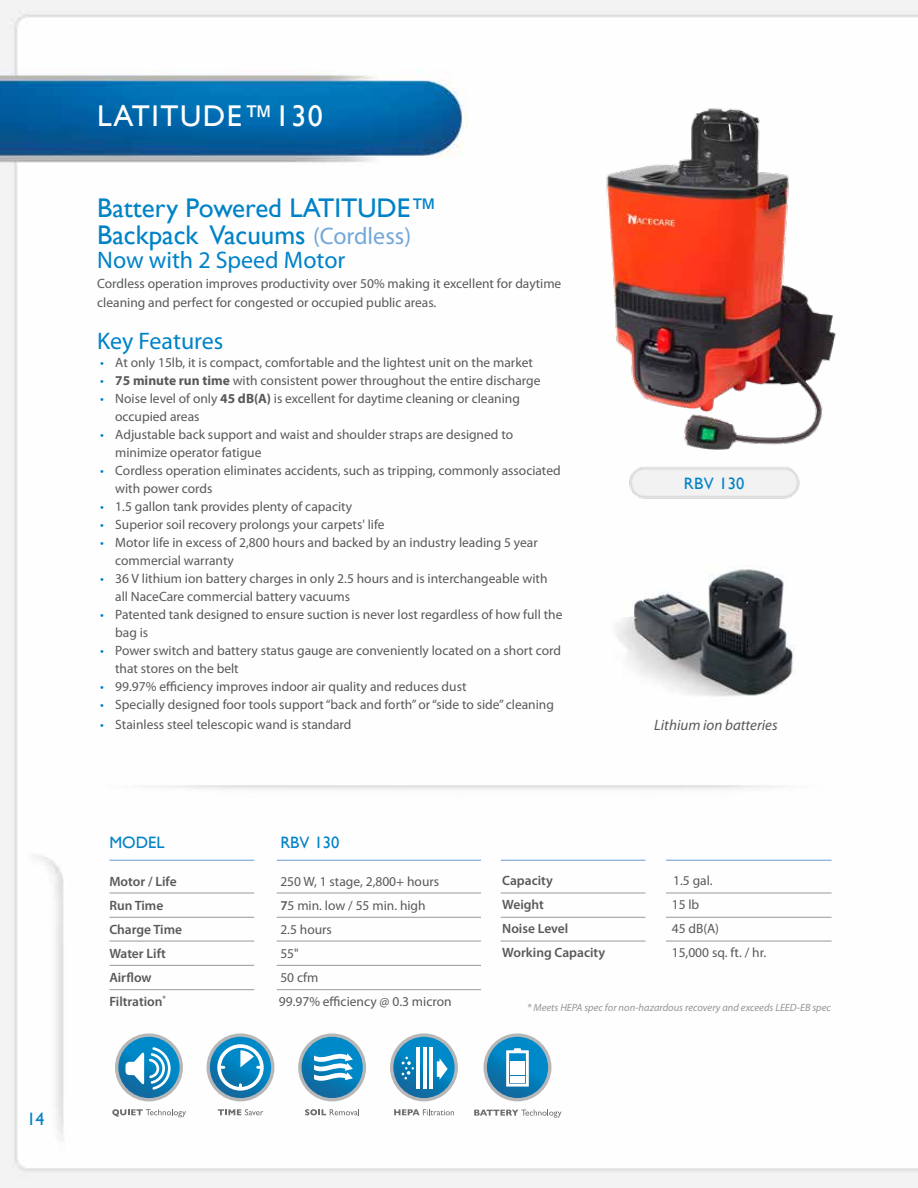
<style>
.page{position:relative;width:918px;height:1188px;background:#fff}
.page>*{position:absolute;margin:0;border:0;box-sizing:border-box;transform-origin:0 0}
.t1{font:30px "Gill Sans";letter-spacing:.05em;color:#fff}
.t2{font:27px/27px "Gill Sans";color:#0082c7}
.t3{font:24px "Myriad Pro";color:#0082c7}
.t4{font:18px "Gill Sans";color:#0082c7}
.t5{font:16.5px "Gill Sans";color:#0082c7}
.t6{font:italic 15px "Myriad Pro";color:#58595b}
.t7{font:13.5px/18px "Myriad Pro";color:#58595b}
.t8{font:600 13.5px "Myriad Pro";color:#58595b}
.t9{font:italic 10.5px "Myriad Pro";color:#939598}
.s1{font-family:"Myriad Pro";font-size:24px;color:#72a7da}
.s2{color:#0082c7}
.s3{font-weight:700}
.s4{font-weight:600}
</style>
<div class="page">
<img style="left:0;top:0;width:918px;height:1188px">
<img style="left:626px;top:463px;width:178px;height:40px">
<img style="left:596px;top:98px;width:250px;height:365px">
<img style="left:606px;top:565px;width:197px;height:137px">
<img style="left:65px;top:769px;width:788px;height:37px">
<hr style="left:501px;top:917px;width:145px;height:1px;background:#97999c">
<hr style="left:110px;top:917px;width:144px;height:1px;background:#97999c">
<hr style="left:666px;top:917px;width:166px;height:1px;background:#97999c">
<hr style="left:501px;top:893px;width:145px;height:1px;background:#97999c">
<hr style="left:110px;top:893px;width:144px;height:1px;background:#97999c">
<hr style="left:666px;top:893px;width:166px;height:1px;background:#97999c">
<hr style="left:501px;top:860px;width:145px;height:1px;background:#72a7da">
<hr style="left:110px;top:860px;width:144px;height:1px;background:#72a7da">
<hr style="left:666px;top:860px;width:166px;height:1px;background:#72a7da">
<hr style="left:501px;top:941px;width:145px;height:1px;background:#97999c">
<hr style="left:110px;top:941px;width:144px;height:1px;background:#97999c">
<hr style="left:110px;top:965px;width:144px;height:1px;background:#97999c">
<hr style="left:110px;top:989px;width:144px;height:1px;background:#97999c">
<hr style="left:666px;top:941px;width:166px;height:1px;background:#97999c">
<hr style="left:277px;top:917px;width:204px;height:1px;background:#97999c">
<hr style="left:277px;top:893px;width:204px;height:1px;background:#97999c">
<hr style="left:277px;top:860px;width:204px;height:1px;background:#72a7da">
<hr style="left:277px;top:941px;width:204px;height:1px;background:#97999c">
<hr style="left:277px;top:965px;width:204px;height:1px;background:#97999c">
<hr style="left:277px;top:989px;width:204px;height:1px;background:#97999c">
<svg style="left:392px;top:1035px;width:64px;height:65px;background:#1b86bb"></svg>
<div style="left:390px;top:1033px;width:68px;height:68px;border:3px solid #b7b7b8;border-radius:50%"></div>
<svg style="left:437px;top:1058px;width:11px;height:22px"></svg>
<svg style="left:402px;top:1057px;width:12px;height:23px"></svg>
<hr style="left:416px;top:1047px;width:4px;height:42px;background:#fff">
<hr style="left:423px;top:1047px;width:3px;height:42px;background:#fff">
<hr style="left:429px;top:1047px;width:4px;height:42px;background:#fff">
<svg style="left:394px;top:1109px;width:60px;height:6px"></svg>
<svg style="left:208px;top:1035px;width:65px;height:65px"></svg>
<div style="left:207px;top:1033px;width:67px;height:68px;border:3px solid #b7b7b8;border-radius:50%"></div>
<svg style="left:217px;top:1044px;width:47px;height:47px"></svg>
<svg style="left:218px;top:1109px;width:45px;height:6px"></svg>
<svg style="left:300px;top:1035px;width:64px;height:65px;background:#1b83b8"></svg>
<div style="left:298px;top:1033px;width:68px;height:68px;border:3px solid #b7b7b8;border-radius:50%"></div>
<svg style="left:314px;top:1050px;width:39px;height:35px"></svg>
<svg style="left:305px;top:1109px;width:54px;height:6px"></svg>
<svg style="left:117px;top:1035px;width:64px;height:65px"></svg>
<div style="left:115px;top:1033px;width:68px;height:68px;border:3px solid #b7b7b8;border-radius:50%"></div>
<svg style="left:126px;top:1047px;width:45px;height:43px"></svg>
<svg style="left:112px;top:1109px;width:74px;height:8px"></svg>
<svg style="left:485px;top:1035px;width:65px;height:65px;background:#1683b9"></svg>
<div style="left:484px;top:1033px;width:67px;height:68px;border:3px solid #b7b7b8;border-radius:50%"></div>
<svg style="left:474px;top:1110px;width:88px;height:8px"></svg>
<svg style="left:506px;top:1048px;width:23px;height:39px"></svg>
<div style="left:510px;top:1076px;width:15px;height:6px;background:#fff"></div>
<div style="left:510px;top:1069px;width:15px;height:6px;background:#fff"></div>
<div style="left:510px;top:1061px;width:15px;height:7px;background:#fff"></div>
<h3 class="t4" style="left:27px;top:1109px;width:19px">14</h3>
<h1 class="t1" style="left:97px;top:99px;width:227px">LATITUDE™130</h1>
<h2 class="t2" style="left:97px;top:195px;width:342px">Battery Powered LATITUDE™<br>Backpack Vacuums <span class="s1">(Cordless)</span></h2>
<h3 class="t3" style="left:97px;top:246px;width:250px">Now with 2 Speed Motor</h3>
<p class="t7" style="left:97px;top:273px;width:466px;line-height:19.5px">Cordless operation improves productivity over 50% making it excellent for daytime cleaning and perfect for congested or occupied public areas.</p>
<h3 class="t3" style="left:97px;top:327px;width:128px">Key Features</h3>
<p class="t7" style="left:100px;top:354px;width:434px"><span class="s2">•</span> At only 15lb, it is compact, comfortable and the lightest unit on the market</p>
<p class="t7" style="left:100px;top:372px;width:442px"><span class="s2">•</span> <span class="s3">75 minute run time</span> with consistent power throughout the entire discharge</p>
<p class="t7" style="left:115px;top:390px;width:406px;text-indent:-15px"><span class="s2">•</span> Noise level of only <span class="s3">45 dB(A)</span> is excellent for daytime cleaning or cleaning occupied areas</p>
<p class="t7" style="left:115px;top:426px;width:399px;text-indent:-15px"><span class="s2">•</span> Adjustable back support and waist and shoulder straps are designed to minimize operator fatigue</p>
<p class="t7" style="left:115px;top:462px;width:447px;text-indent:-15px"><span class="s2">•</span> Cordless operation eliminates accidents, such as tripping, commonly associated with power cords</p>
<p class="t7" style="left:100px;top:498px;width:254px"><span class="s2">•</span> 1.5 gallon tank provides plenty of capacity</p>
<p class="t7" style="left:100px;top:516px;width:286px"><span class="s2">•</span> Superior soil recovery prolongs your carpets' life</p>
<p class="t7" style="left:115px;top:534px;width:424px;text-indent:-15px"><span class="s2">•</span> Motor life in excess of 2,800 hours and backed by an industry leading 5 year commercial warranty</p>
<p class="t7" style="left:115px;top:570px;width:434px;text-indent:-15px"><span class="s2">•</span> 36 V lithium ion battery charges in only 2.5 hours and is interchangeable with all NaceCare commercial battery vacuums</p>
<p class="t7" style="left:115px;top:606px;width:449px;text-indent:-15px"><span class="s2">•</span> Patented tank designed to ensure suction is never lost regardless of how full the bag is</p>
<p class="t7" style="left:115px;top:642px;width:448px;text-indent:-15px"><span class="s2">•</span> Power switch and battery status gauge are conveniently located on a short cord that stores on the belt</p>
<p class="t7" style="left:100px;top:678px;width:368px"><span class="s2">•</span> 99.97% efficiency improves indoor air quality and reduces dust</p>
<p class="t7" style="left:100px;top:696px;width:455px"><span class="s2">•</span> Specially designed foor tools support “back and forth” or “side to side” cleaning</p>
<p class="t7" style="left:100px;top:715px;width:253px"><span class="s2">•</span> Stainless steel telescopic wand is standard</p>
<p class="t5" style="left:684px;top:473px;width:62px">RBV 130</p>
<p class="t6" style="left:654px;top:716px;width:125px">Lithium ion batteries</p>
<p class="t5" style="left:109px;top:833px;width:57px">MODEL</p>
<p class="t5" style="left:280px;top:833px;width:61px">RBV 130</p>
<p class="t8" style="left:109px;top:873px;width:69px">Motor / Life</p>
<p class="t7" style="left:280px;top:872px;width:160px">250 W, 1 stage, 2,800+ hours</p>
<p class="t8" style="left:109px;top:897px;width:56px">Run Time</p>
<p class="t7" style="left:280px;top:896px;width:147px"><span class="s4">7</span>5 min. low / 55 min. high</p>
<p class="t8" style="left:109px;top:921px;width:74px">Charge Time</p>
<p class="t7" style="left:280px;top:920px;width:53px">2.5 hours</p>
<p class="t8" style="left:109px;top:945px;width:58px">Water Lift</p>
<p class="t7" style="left:280px;top:944px;width:20px">55"</p>
<p class="t8" style="left:109px;top:969px;width:44px">Airflow</p>
<p class="t7" style="left:280px;top:968px;width:40px">50 cfm</p>
<p class="t8" style="left:109px;top:993px;width:58px">Filtration<sup>*</sup></p>
<p class="t7" style="left:279px;top:992px;width:174px">99.97% efficiency @ 0.3 micron</p>
<p class="t8" style="left:502px;top:872px;width:52px">Capacity</p>
<p class="t7" style="left:673px;top:872px;width:41px">1.5 gal.</p>
<p class="t8" style="left:502px;top:896px;width:43px">Weight</p>
<p class="t7" style="left:672px;top:896px;width:29px">15 lb</p>
<p class="t8" style="left:502px;top:920px;width:68px">Noise Level</p>
<p class="t7" style="left:672px;top:920px;width:49px">45 dB(A)</p>
<p class="t8" style="left:502px;top:944px;width:104px">Working Capacity</p>
<p class="t7" style="left:672px;top:944px;width:96px">15,000 sq. ft. / hr.</p>
<p class="t9" style="left:527px;top:1001px;width:305px">* Meets HEPA spec for non-hazardous recovery and exceeds LEED-EB spec</p>
</div>
